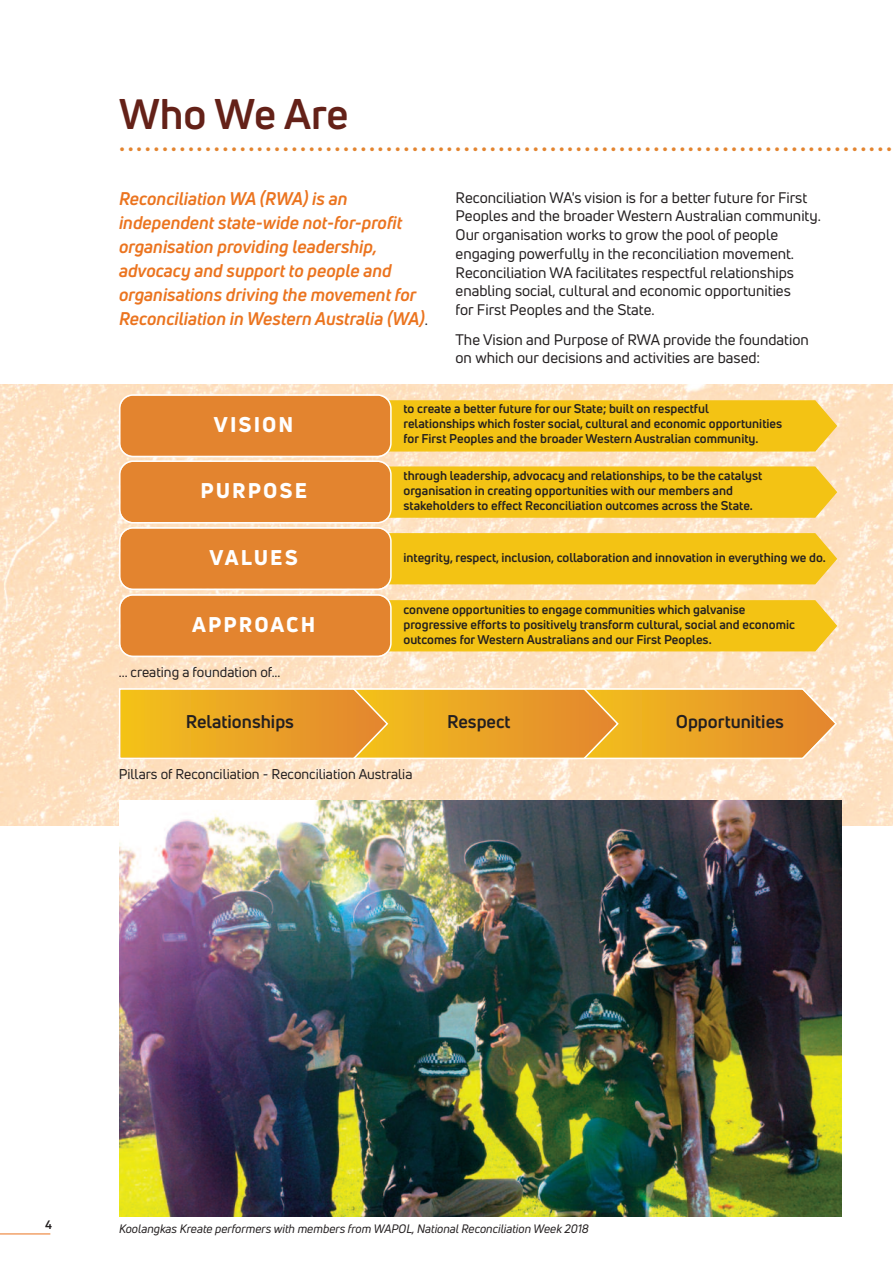
<style>
.page{position:relative;width:893px;height:1263px;background:#fff}
.page>*{position:absolute;margin:0;border:0;box-sizing:border-box;transform-origin:0 0}
.t1{font:700 42px "Uni Neue";color:#642118}
.t2{font:700 25.5px "Uni Neue";color:#e3842f}
.t3{font:800 20.85px "Uni Neue";letter-spacing:.1em;color:#fff}
.t4{font:700 18.15px "Uni Neue";color:#231f20}
.t5{font:italic 700 18px/24px "Uni Neue";color:#eb741f}
.t6{font:15px/18.8px "Uni Neue";color:#231f20}
.t7{font:13.95px "Uni Neue";color:#231f20}
.t8{font:700 12.45px/15px "Uni Neue";color:#231f20}
.t9{font:italic 12px "Uni Neue";color:#231f20}
.t10{font:700 12px "Uni Neue";color:#231f20}
.s1{font-weight:400;font-style:normal;font-size:15px;color:#231f20}
</style>
<div class="page">
<img style="left:0;top:384px;width:893px;height:441px">
<svg style="left:119px;top:394px;width:718px;height:263px"></svg>
<svg style="left:119px;top:688px;width:718px;height:71px"></svg>
<img style="left:119px;top:801px;width:723px;height:416px">
<hr style="left:0;top:1233px;width:50px;height:1px;background:#eb741f">
<h1 class="t1" style="left:119px;top:99px;width:231px">Who We Are</h1>
<h2 class="t2" style="left:119px;top:133px;width:775px">..........................................................................................</h2>
<h3 class="t5" style="left:119px;top:189px;width:310px">Reconciliation WA (RWA) is an independent state-wide not-for-profit organisation providing leadership, advocacy and support to people and organisations driving the movement for Reconciliation in Western Australia (WA)<span class="s1">.</span></h3>
<p class="t6" style="left:456px;top:190px;width:367px">Reconciliation WA's vision is for a better future for First Peoples and the broader Western Australian community.<br>Our organisation works to grow the pool of people engaging powerfully in the reconciliation movement.<br>Reconciliation WA facilitates respectful relationships enabling social, cultural and economic opportunities<br>for First Peoples and the State.</p>
<p class="t6" style="left:456px;top:332px;width:355px">The Vision and Purpose of RWA provide the foundation on which our decisions and activities are based:</p>
<h3 class="t3" style="left:214px;top:417px;width:81px">VISION</h3>
<h3 class="t3" style="left:200px;top:483px;width:108px">PURPOSE</h3>
<h3 class="t3" style="left:210px;top:550px;width:90px">VALUES</h3>
<h3 class="t3" style="left:192px;top:617px;width:125px">APPROACH</h3>
<p class="t7" style="left:119px;top:667px;width:163px">... creating a foundation of...</p>
<p class="t8" style="left:403px;top:403px;width:380px">to create a better future for our State; built on respectful relationships which foster social, cultural and economic opportunities for First Peoples and the broader Western Australian community.</p>
<p class="t8" style="left:403px;top:469px;width:360px">through leadership, advocacy and relationships, to be the catalyst organisation in creating opportunities with our members and stakeholders to effect Reconciliation outcomes across the State.</p>
<p class="t8" style="left:403px;top:551px;width:424px">integrity, respect, inclusion, collaboration and innovation in everything we do.</p>
<p class="t8" style="left:403px;top:603px;width:393px">convene opportunities to engage communities which galvanise progressive efforts to positively transform cultural, social and economic outcomes for Western Australians and our First Peoples.</p>
<h3 class="t4" style="left:186px;top:715px;width:110px">Relationships</h3>
<h3 class="t4" style="left:447px;top:715px;width:65px">Respect</h3>
<h3 class="t4" style="left:676px;top:715px;width:110px">Opportunities</h3>
<p class="t7" style="left:119px;top:769px;width:295px">Pillars of Reconciliation - Reconciliation Australia</p>
<p class="t10" style="left:45px;top:1221px;width:8px">4</p>
<p class="t9" style="left:119px;top:1225px;width:471px">Koolangkas Kreate performers with members from WAPOL, National Reconciliation Week 2018</p>
</div>
